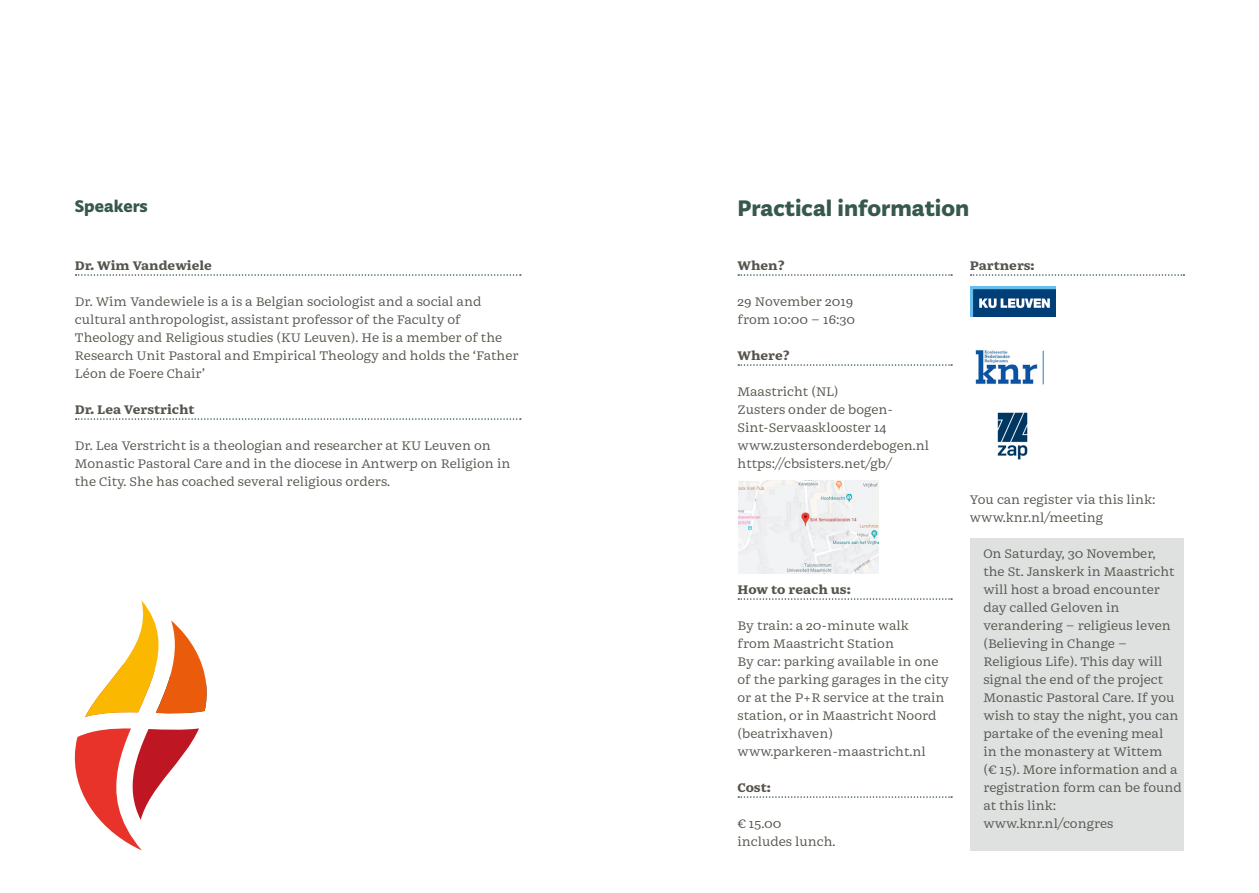
<style>
.page{position:relative;width:1259px;height:893px;background:#fff}
.page>*{position:absolute;margin:0;border:0;box-sizing:border-box;transform-origin:0 0}
.t1{font:700 24px "Typonine Sans Pro";color:#37584f}
.t2{font:700 18px "Typonine Sans Pro";color:#37584f}
.t3{font:13.5px/18px "Mala";color:#55554d}
.t4{font:800 13.5px "Mala";color:#55554d}
</style>
<div class="page">
<svg style="left:76px;top:274px;width:445px;height:2px"></svg>
<svg style="left:76px;top:418px;width:445px;height:2px"></svg>
<svg style="left:738px;top:274px;width:214px;height:2px"></svg>
<svg style="left:738px;top:364px;width:214px;height:2px"></svg>
<svg style="left:738px;top:598px;width:214px;height:2px"></svg>
<svg style="left:738px;top:796px;width:214px;height:2px"></svg>
<svg style="left:970px;top:274px;width:214px;height:2px"></svg>
<div style="left:970px;top:538px;width:214px;height:312px;background:#dfe1e0"></div>
<img style="left:997px;top:412px;width:31px;height:48px">
<img style="left:970px;top:286px;width:85px;height:30px">
<img style="left:975px;top:350px;width:69px;height:35px">
<svg style="left:74px;top:728px;width:125px;height:122px"></svg>
<svg style="left:85px;top:600px;width:122px;height:117px"></svg>
<img style="left:738px;top:480px;width:140px;height:93px">
<h2 class="t2" style="left:75px;top:195px;width:75px">Speakers</h2>
<p class="t4" style="left:75px;top:257px;width:138px">Dr. Wim Vandewiele</p>
<p class="t3" style="left:75px;top:292px;width:445px">Dr. Wim Vandewiele is a is a Belgian sociologist and a social and cultural anthropologist, assistant professor of the Faculty of Theology and Religious studies (KU Leuven). He is a member of the Research Unit Pastoral and Empirical Theology and holds the ‘Father Léon de Foere Chair’</p>
<p class="t4" style="left:75px;top:401px;width:121px">Dr. Lea Verstricht</p>
<p class="t3" style="left:75px;top:436px;width:437px">Dr. Lea Verstricht is a theologian and researcher at KU Leuven on<br>Monastic Pastoral Care and in the diocese in Antwerp on Religion in the City. She has coached several religious orders.</p>
<h1 class="t1" style="left:737px;top:194px;width:233px">Practical information</h1>
<p class="t4" style="left:737px;top:257px;width:48px">When?</p>
<p class="t3" style="left:737px;top:292px;width:119px">29 November 2019 from 10:00 – 16:30</p>
<p class="t4" style="left:737px;top:347px;width:54px">Where?</p>
<p class="t3" style="left:737px;top:382px;width:193px">Maastricht (NL)<br>Zusters onder de bogen-<br>Sint-Servaasklooster 14 www.zustersonderdebogen.nl https://cbsisters.net/gb/</p>
<p class="t4" style="left:737px;top:581px;width:115px">How to reach us:</p>
<p class="t3" style="left:737px;top:616px;width:213px">By train: a 20-minute walk<br>from Maastricht Station<br>By car: parking available in one of the parking garages in the city or at the P+R service at the train station, or in Maastricht Noord (beatrixhaven) www.parkeren-maastricht.nl</p>
<p class="t4" style="left:737px;top:779px;width:35px">Cost:</p>
<p class="t3" style="left:737px;top:814px;width:99px">€ 15.00 includes lunch.</p>
<p class="t4" style="left:970px;top:257px;width:66px">Partners:</p>
<p class="t3" style="left:970px;top:490px;width:187px">You can register via this link: www.knr.nl/meeting</p>
<p class="t3" style="left:983px;top:544px;width:200px">On Saturday, 30 November,<br>the St. Janskerk in Maastricht will host a broad encounter day called Geloven in verandering – religieus leven (Believing in Change –<br>Religious Life). This day will signal the end of the project<br>Monastic Pastoral Care. If you wish to stay the night, you can partake of the evening meal<br>in the monastery at Wittem<br>(€ 15). More information and a registration form can be found at this link: www.knr.nl/congres</p>
</div>
